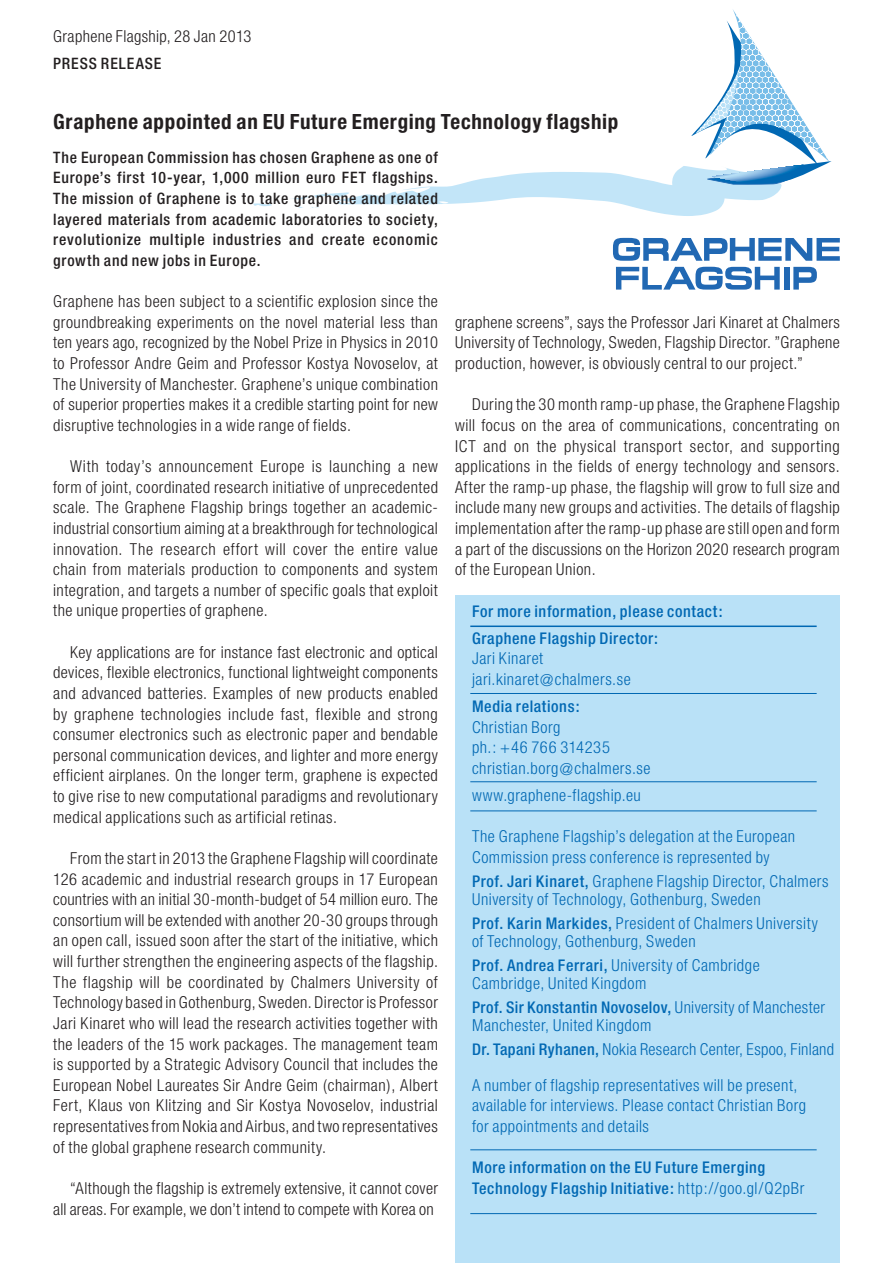
<style>
.page{position:relative;width:893px;height:1263px;background:#fff}
.page>*{position:absolute;margin:0;border:0;box-sizing:border-box;transform-origin:0 0}
.t1{font:700 condensed 21px "Helvetica Neue";letter-spacing:.035em;color:#231f20}
.t2{font:300 condensed 16.5px/20.7px "Helvetica Neue";letter-spacing:.03em;color:#231f20;text-align:justify}
.t3{font:300 condensed 16.5px/20.7px "Helvetica Neue";letter-spacing:.03em;color:#0168b3}
.t4{font:500 condensed 16.2px/27px "Helvetica Neue";letter-spacing:.04em;color:#0168b3}
.t5{font:500 condensed 15.75px/20.7px "Helvetica Neue";letter-spacing:.06em;color:#231f20;text-align:justify}
.s1{font-weight:500;font-size:16.2px}
.s2{font-weight:300;font-size:16.5px}
</style>
<div class="page">
<div style="left:455px;top:595px;width:385px;height:668px;background:#b9e1f7"></div>
<hr style="left:470px;top:625px;width:347px;height:2px;background:#0168b3">
<hr style="left:470px;top:693px;width:347px;height:1px;background:#0168b3">
<hr style="left:470px;top:781px;width:347px;height:1px;background:#0168b3">
<hr style="left:470px;top:810px;width:347px;height:1px;background:#0168b3">
<hr style="left:470px;top:1213px;width:347px;height:1px;background:#0168b3">
<hr style="left:470px;top:1149px;width:347px;height:1px;background:#0168b3">
<svg style="left:251px;top:203px;width:21px;height:3px"></svg>
<svg style="left:613px;top:238px;width:227px;height:23px"></svg>
<svg style="left:616px;top:267px;width:164px;height:23px"></svg>
<div style="left:784px;top:267px;width:5px;height:23px;background:#2168b3"></div>
<svg style="left:793px;top:267px;width:24px;height:23px"></svg>
<svg style="left:292px;top:9px;width:540px;height:207px"></svg>
<p class="t2" style="left:53px;top:26px;width:200px">Graphene Flagship, 28 Jan 2013</p>
<p class="t5" style="left:53px;top:53px;width:19px">Press</p>
<p class="t5" style="left:101px;top:53px;width:36px">release</p>
<p class="t1" style="left:53px;top:109px;width:567px">Graphene appointed an EU Future Emerging Technology flagship</p>
<p class="t5" style="left:53px;top:146px;width:386px">The European Commission has chosen Graphene as one of Europe’s first 10-year, 1,000 million euro FET flagships.<br>The mission of Graphene is to take graphene and related layered materials from academic laboratories to society, revolutionize multiple industries and create economic growth and new jobs in Europe.</p>
<p class="t2" style="left:53px;top:291px;width:386px">Graphene has been subject to a scientific explosion since the groundbreaking experiments on the novel material less than ten years ago, recognized by the Nobel Prize in Physics in 2010 to Professor Andre Geim and Professor Kostya Novoselov, at The University of Manchester. Graphene’s unique combination of superior properties makes it a credible starting point for new disruptive technologies in a wide range of fields.</p>
<p class="t2" style="left:53px;top:456px;width:386px;text-indent:17px">With today’s announcement Europe is launching a new form of joint, coordinated research initiative of unprecedented scale. The Graphene Flagship brings together an academic&shy;industrial consortium aiming at a breakthrough for technological innovation. The research effort will cover the entire value chain from materials production to components and system integration, and targets a number of specific goals that exploit the unique properties of graphene.</p>
<p class="t2" style="left:53px;top:641px;width:386px;text-indent:17px">Key applications are for instance fast electronic and optical devices, flexible electronics, functional lightweight components and advanced batteries. Examples of new products enabled by graphene technologies include fast, flexible and strong consumer electronics such as electronic paper and bendable personal communication devices, and lighter and more energy efficient airplanes. On the longer term, graphene is expected to give rise to new computational paradigms and revolutionary medical applications such as artificial retinas.</p>
<p class="t2" style="left:53px;top:848px;width:386px;text-indent:17px">From the start in 2013 the Graphene Flagship will coordinate 126 academic and industrial research groups in 17 European countries with an initial 30-month-budget of 54 million euro. The consortium will be extended with another 20-30 groups through an open call, issued soon after the start of the initiative, which will further strengthen the engineering aspects of the flagship.<br>The flagship will be coordinated by Chalmers University of Technology based in Gothenburg, Sweden. Director is Professor Jari Kinaret who will lead the research activities together with the leaders of the 15 work packages. The management team is supported by a Strategic Advisory Council that includes the European Nobel Laureates Sir Andre Geim (chairman), Albert Fert, Klaus von Klitzing and Sir Kostya Novoselov, industrial representatives from Nokia and Airbus, and two representatives of the global graphene research community.</p>
<p class="t2" style="left:53px;top:1178px;width:386px;text-align:right">“Although the flagship is extremely extensive, it cannot cover all areas. For example, we don’t intend to compete with Korea on</p>
<p class="t2" style="left:455px;top:311px;width:386px">graphene screens”, says the Professor Jari Kinaret at Chalmers University of Technology, Sweden, Flagship Director. ”Graphene production, however, is obviously central to our project.”</p>
<p class="t2" style="left:455px;top:394px;width:386px;text-indent:17px">During the 30 month ramp-up phase, the Graphene Flagship will focus on the area of communications, concentrating on ICT and on the physical transport sector, and supporting applications in the fields of energy technology and sensors.<br>After the ramp-up phase, the flagship will grow to full size and include many new groups and activities. The details of flagship implementation after the ramp-up phase are still open and form a part of the discussions on the Horizon 2020 research program of the European Union.</p>
<p class="t4" style="left:472px;top:597px;width:252px">For more information, please contact:<br>Graphene Flagship Director:</p>
<p class="t3" style="left:472px;top:648px;width:160px">Jari Kinaret jari.kinaret@chalmers.se</p>
<p class="t4" style="left:472px;top:692px;width:109px">Media relations:</p>
<p class="t3" style="left:472px;top:716px;width:180px">Christian Borg<br>ph.: +46 766 314235 christian.borg@chalmers.se</p>
<p class="t3" style="left:472px;top:784px;width:170px">www.graphene-flagship.eu</p>
<p class="t3" style="left:472px;top:826px;width:325px">The Graphene Flagship’s delegation at the European<br>Commission press conference is represented by</p>
<p class="t3" style="left:472px;top:872px;width:358px;line-height:18px"><span class="s1">Prof. Jari Kinaret,</span> Graphene Flagship Director, Chalmers<br>University of Technology, Gothenburg, Sweden</p>
<p class="t3" style="left:472px;top:914px;width:347px;line-height:18px"><span class="s1">Prof. Karin Markides,</span> President of Chalmers University of Technology, Gothenburg, Sweden</p>
<p class="t3" style="left:472px;top:956px;width:289px;line-height:18px"><span class="s1">Prof. Andrea Ferrari,</span> University of Cambridge<br>Cambridge, United Kingdom</p>
<p class="t4" style="left:472px;top:993px;width:355px">Prof. Sir Konstantin Novoselov, <span class="s2">University of Manchester</span></p>
<p class="t3" style="left:472px;top:1013px;width:364px;line-height:24px">Manchester, United Kingdom<br><span class="s1">Dr. Tapani Ryhanen,</span> Nokia Research Center, Espoo, Finland</p>
<p class="t3" style="left:472px;top:1074px;width:336px">A number of flagship representatives will be present, available for interviews. Please contact Christian Borg for appointments and details</p>
<p class="t4" style="left:472px;top:1157px;width:334px;line-height:20.5px">More information on the EU Future Emerging<br>Technology Flagship Initiative: <span class="s2">http://goo.gl/Q2pBr</span></p>
</div>
